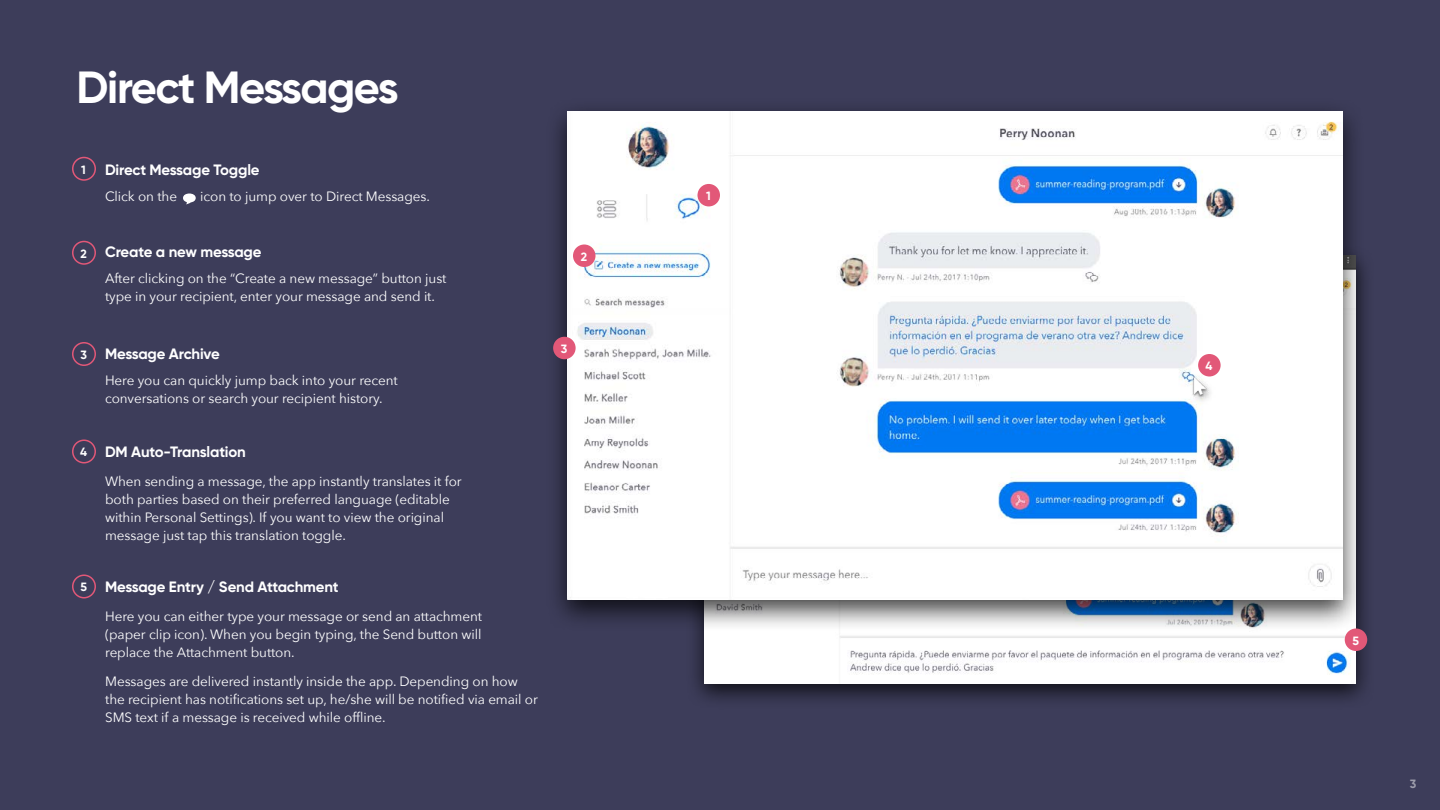
<style>
.page{position:relative;width:1440px;height:810px;background:#3d3d5a}
.page>*{position:absolute;margin:0;border:0;box-sizing:border-box;transform-origin:0 0}
.t1{font:700 45px "Gilroy";letter-spacing:-.035em;color:#fff}
.t2{font:700 15px "Gilroy";letter-spacing:-.01em;color:#fff}
.t3{font:13.5px/18px "Avenir Next";letter-spacing:-.005em;color:#fff}
.t4{font:700 12px "Gilroy";color:#fff}
.t5{font:700 12px "Gilroy";color:#9e9eac}
</style>
<div class="page">
<div style="left:72px;top:157px;width:24px;height:24px;border:2px solid #e25878;border-radius:50%"></div>
<div style="left:72px;top:241px;width:24px;height:24px;border:2px solid #e25878;border-radius:50%"></div>
<div style="left:72px;top:342px;width:24px;height:24px;border:2px solid #e25878;border-radius:50%"></div>
<div style="left:72px;top:440px;width:24px;height:24px;border:2px solid #e25878;border-radius:50%"></div>
<div style="left:72px;top:574px;width:24px;height:24px;border:2px solid #e25878;border-radius:50%"></div>
<svg style="left:183px;top:194px;width:13px;height:10px"></svg>
<div style="left:685px;top:245px;width:690px;height:465px;background:#000;opacity:.75"></div>
<img style="left:704px;top:632px;width:652px;height:51px">
<div style="left:545px;top:98px;width:820px;height:534px;background:#000;opacity:.75"></div>
<img style="left:568px;top:111px;width:774px;height:489px">
<div style="left:698px;top:184px;width:22px;height:22px;background:#e25878;border-radius:50%"></div>
<div style="left:573px;top:244px;width:23px;height:23px;background:#e25878;border-radius:50%"></div>
<div style="left:553px;top:337px;width:23px;height:22px;background:#e25878;border-radius:50%"></div>
<div style="left:1198px;top:354px;width:23px;height:22px;background:#e25878;border-radius:50%"></div>
<div style="left:1345px;top:628px;width:22px;height:23px;background:#e25878;border-radius:50%"></div>
<img style="left:1191px;top:375px;width:24px;height:30px">
<h1 class="t1" style="left:76px;top:60px;width:324px">Direct Messages</h1>
<p class="t4" style="left:81px;top:162px;width:6px">1</p>
<p class="t2" style="left:105px;top:161px;width:156px">Direct Message Toggle</p>
<p class="t3" style="left:105px;top:187px;width:74px">Click on the</p>
<p class="t3" style="left:200px;top:187px;width:231px">icon to jump over to Direct Messages.</p>
<p class="t4" style="left:80px;top:246px;width:8px">2</p>
<p class="t2" style="left:105px;top:243px;width:158px">Create a new message</p>
<p class="t3" style="left:105px;top:268px;width:343px">After clicking on the “Create a new message” button just type in your recipient, enter your message and send it.</p>
<p class="t4" style="left:80px;top:347px;width:8px">3</p>
<p class="t2" style="left:105px;top:345px;width:116px">Message Archive</p>
<p class="t3" style="left:105px;top:370px;width:294px">Here you can quickly jump back into your recent conversations or search your recipient history.</p>
<p class="t4" style="left:80px;top:445px;width:8px">4</p>
<p class="t2" style="left:105px;top:442px;width:142px">DM Auto-Translation</p>
<p class="t3" style="left:105px;top:472px;width:358px">When sending a message, the app instantly translates it for both parties based on their preferred language (editable within Personal Settings). If you want to view the original message just tap this translation toggle.</p>
<p class="t4" style="left:80px;top:580px;width:8px">5</p>
<p class="t2" style="left:105px;top:577px;width:235px">Message Entry / Send Attachment</p>
<p class="t3" style="left:105px;top:607px;width:379px;text-align:justify">Here you can either type your message or send an attachment (paper clip icon). When you begin typing, the Send button will replace the Attachment button.</p>
<p class="t3" style="left:105px;top:672px;width:434px">Messages are delivered instantly inside the app. Depending on how the recipient has notifications set up, he/she will be notified via email or<br>SMS text if a message is received while offline.</p>
<p class="t4" style="left:581px;top:249px;width:8px">2</p>
<p class="t4" style="left:561px;top:341px;width:8px">3</p>
<p class="t4" style="left:706px;top:188px;width:6px">1</p>
<p class="t4" style="left:1206px;top:358px;width:8px">4</p>
<p class="t4" style="left:1352px;top:633px;width:8px">5</p>
<p class="t5" style="left:1410px;top:776px;width:8px">3</p>
</div>
